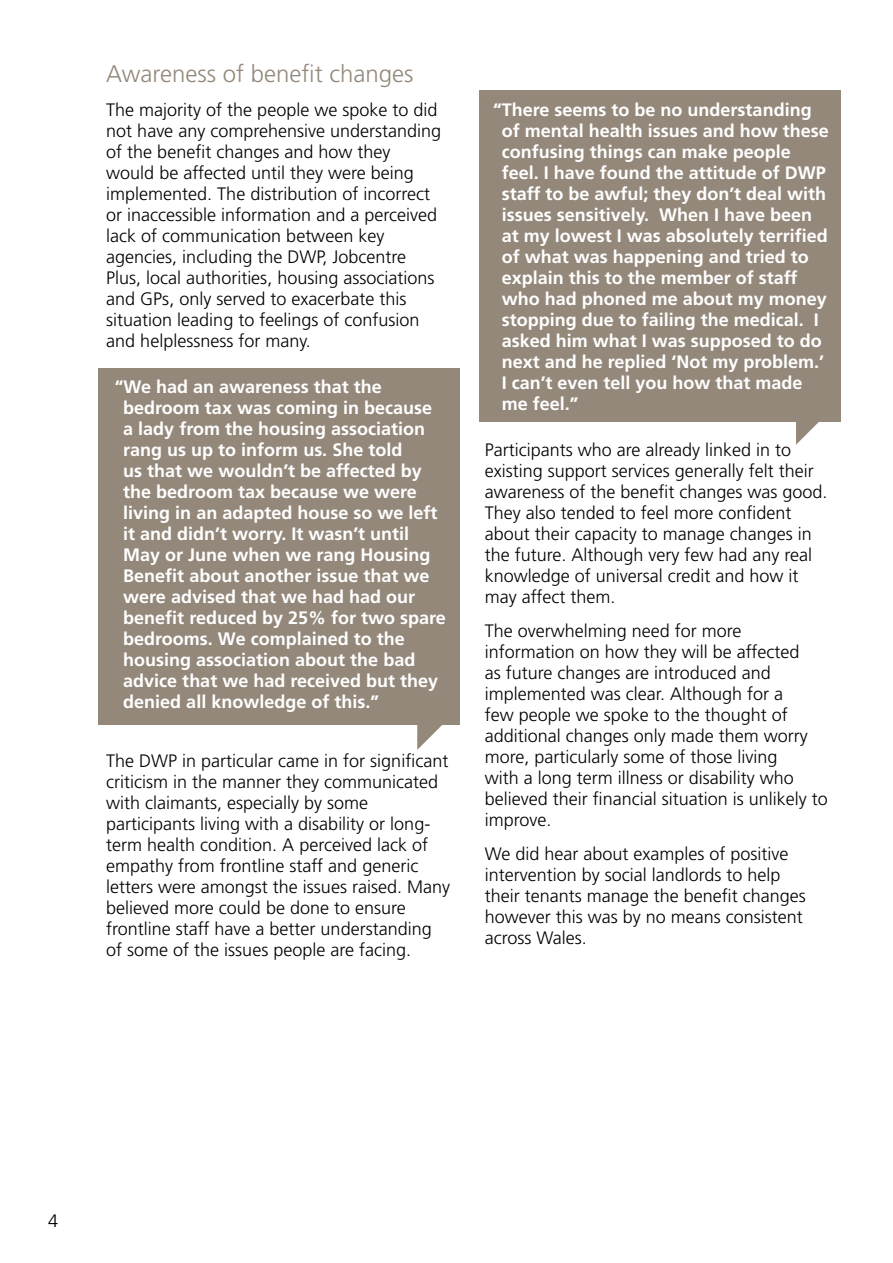
<style>
.page{position:relative;width:893px;height:1263px;background:#fff}
.page>*{position:absolute;margin:0;border:0;box-sizing:border-box;transform-origin:0 0}
.t1{font:300 24px "Frutiger LT Std";color:#94887b}
.t2{font:300 18px/21px "Frutiger LT Std";color:#000}
.t3{font:700 18px/21px "Frutiger LT Std";color:#fff}
</style>
<div class="page">
<div style="left:98px;top:368px;width:361px;height:356px;background:#94887b"></div>
<div style="left:479px;top:90px;width:362px;height:331px;background:#94887b"></div>
<svg style="left:417px;top:724px;width:26px;height:26px"></svg>
<svg style="left:796px;top:421px;width:25px;height:24px"></svg>
<h1 class="t1" style="left:106px;top:60px;width:309px">Awareness of benefit changes</h1>
<p class="t2" style="left:106px;top:99px;width:336px">The majority of the people we spoke to did not have any comprehensive understanding of the benefit changes and how they would be affected until they were being implemented. The distribution of incorrect or inaccessible information and a perceived lack of communication between key agencies, including the DWP, Jobcentre Plus, local authorities, housing associations and GPs, only served to exacerbate this situation leading to feelings of confusion and helplessness for many.</p>
<p class="t3" style="left:123px;top:376px;width:324px;text-indent:-8px">“We had an awareness that the bedroom tax was coming in because a lady from the housing association rang us up to inform us. She told<br>us that we wouldn’t be affected by the bedroom tax because we were living in an adapted house so we left it and didn’t worry. It wasn’t until<br>May or June when we rang Housing<br>Benefit about another issue that we were advised that we had had our benefit reduced by 25% for two spare bedrooms. We complained to the housing association about the bad advice that we had received but they denied all knowledge of this.”</p>
<p class="t2" style="left:106px;top:750px;width:345px">The DWP in particular came in for significant criticism in the manner they communicated with claimants, especially by some participants living with a disability or long&shy;term health condition. A perceived lack of empathy from frontline staff and generic letters were amongst the issues raised. Many believed more could be done to ensure frontline staff have a better understanding of some of the issues people are facing.</p>
<p class="t3" style="left:502px;top:99px;width:329px;text-indent:-8px">“There seems to be no understanding of mental health issues and how these confusing things can make people feel. I have found the attitude of DWP staff to be awful; they don’t deal with issues sensitively. When I have been at my lowest I was absolutely terrified of what was happening and tried to explain this to the member of staff who had phoned me about my money stopping due to failing the medical. I asked him what I was supposed to do next and he replied ‘Not my problem.’ I can’t even tell you how that made me feel.”</p>
<p class="t2" style="left:485px;top:440px;width:344px">Participants who are already linked in to existing support services generally felt their awareness of the benefit changes was good.<br>They also tended to feel more confident about their capacity to manage changes in the future. Although very few had any real knowledge of universal credit and how it may affect them.</p>
<p class="t2" style="left:485px;top:621px;width:345px">The overwhelming need for more information on how they will be affected<br>as future changes are introduced and implemented was clear. Although for a<br>few people we spoke to the thought of additional changes only made them worry more, particularly some of those living<br>with a long term illness or disability who believed their financial situation is unlikely to improve.</p>
<p class="t2" style="left:485px;top:843px;width:323px">We did hear about examples of positive intervention by social landlords to help their tenants manage the benefit changes however this was by no means consistent across Wales.</p>
<p class="t2" style="left:48px;top:1211px;width:12px">4</p>
</div>
